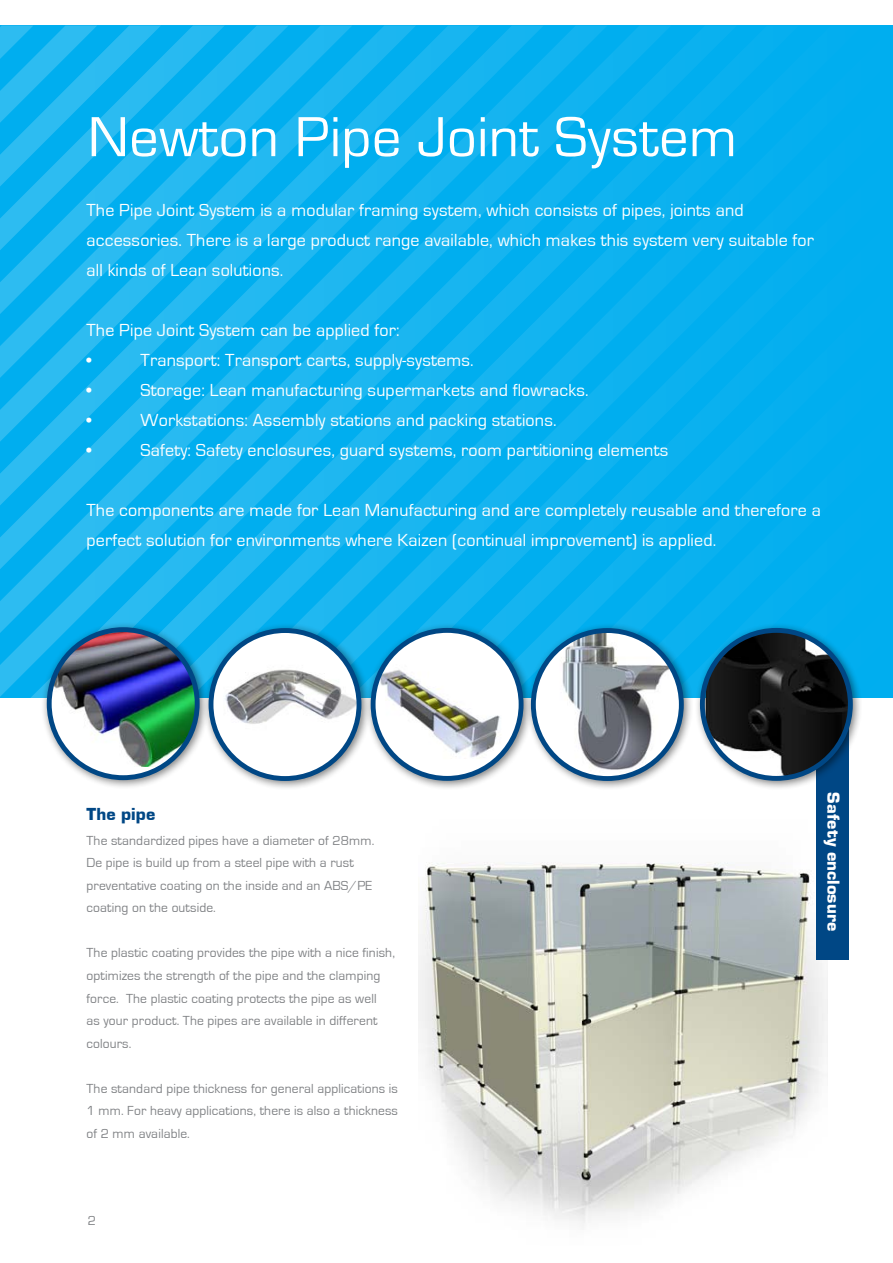
<style>
.page{position:relative;width:893px;height:1263px;background:#fff}
.page>*{position:absolute;margin:0;border:0;box-sizing:border-box;transform-origin:0 0}
.t1{font:58.5px "Eurostile";letter-spacing:.01em;color:#fff}
.t2{font:18px/30px "Eurostile";letter-spacing:.01em;color:#fff}
.t3{font:900 18px "Eurostile";letter-spacing:.01em;color:#fff}
.t4{font:900 18px "Eurostile";letter-spacing:.01em;color:#004785}
.t5{font:13.5px/22.5px "Eurostile";letter-spacing:.01em;color:#808285}
</style>
<div class="page">
<svg style="left:2px;top:26px;width:63px;height:672px;background:#16b4ef"></svg>
<svg style="left:65px;top:26px;width:64px;height:595px;background:#15b4ef"></svg>
<svg style="left:129px;top:26px;width:64px;height:595px;background:#13b4ef"></svg>
<svg style="left:193px;top:26px;width:64px;height:596px;background:#11b3ef"></svg>
<svg style="left:257px;top:26px;width:64px;height:596px;background:#10b2ef"></svg>
<svg style="left:321px;top:26px;width:446px;height:596px;background:#0db1ef"></svg>
<svg style="left:384px;top:64px;width:383px;height:558px;background:#0bb1ef"></svg>
<svg style="left:448px;top:128px;width:319px;height:494px;background:#09b0ef"></svg>
<svg style="left:512px;top:192px;width:255px;height:430px;background:#07b0ef"></svg>
<svg style="left:576px;top:256px;width:191px;height:366px;background:#07b0ef"></svg>
<div style="left:639px;top:319px;width:128px;height:303px;background:#05afef"></div>
<div style="left:703px;top:383px;width:64px;height:239px;background:#05afef"></div>
<div style="left:767px;top:26px;width:126px;height:672px;background:#00aeef"></div>
<div style="left:525px;top:622px;width:169px;height:169px;background:#000;opacity:.5"></div>
<img style="left:533px;top:630px;width:148px;height:148px;border-radius:74px">
<div style="left:531px;top:628px;width:153px;height:153px;border:5px solid #004785;border-radius:50%"></div>
<div style="left:202px;top:622px;width:169px;height:169px;background:#000;opacity:.5"></div>
<svg style="left:211px;top:630px;width:148px;height:148px"></svg>
<img style="left:211px;top:636px;width:148px;height:122px">
<div style="left:209px;top:628px;width:152px;height:153px;border:5px solid #004785;border-radius:50%"></div>
<div style="left:365px;top:622px;width:169px;height:169px;background:#000;opacity:.5"></div>
<img style="left:373px;top:630px;width:148px;height:148px">
<div style="left:371px;top:628px;width:152px;height:153px;border:5px solid #004785;border-radius:50%"></div>
<div style="left:41px;top:621px;width:169px;height:169px;background:#000;opacity:.5"></div>
<svg style="left:49px;top:630px;width:148px;height:148px"></svg>
<img style="left:49px;top:630px;width:148px;height:137px">
<div style="left:47px;top:627px;width:153px;height:153px;border:5px solid #004785;border-radius:50%"></div>
<img style="left:418px;top:862px;width:409px;height:364px">
<div style="left:816px;top:699px;width:33px;height:261px;background:#004785"></div>
<div style="left:694px;top:622px;width:169px;height:169px;background:#000;opacity:.5"></div>
<img style="left:706px;top:630px;width:144px;height:148px">
<div style="left:700px;top:628px;width:153px;height:153px;border:5px solid #004785;border-radius:50%"></div>
<h1 class="t1" style="left:88px;top:105px;width:651px">Newton Pipe Joint System</h1>
<p class="t2" style="left:87px;top:196px;width:729px">The Pipe Joint System is a modular framing system, which consists of pipes, joints and accessories. There is a large product range available, which makes this system very suitable for all kinds of Lean solutions.</p>
<p class="t2" style="left:87px;top:316px;width:315px">The Pipe Joint System can be applied for: •</p>
<p class="t2" style="left:141px;top:346px;width:335px">Transport: Transport carts, supply-systems.</p>
<p class="t2" style="left:87px;top:376px;width:6px">•</p>
<p class="t2" style="left:141px;top:376px;width:449px">Storage: Lean manufacturing supermarkets and flowracks.</p>
<p class="t2" style="left:87px;top:406px;width:6px">•</p>
<p class="t2" style="left:141px;top:406px;width:417px">Workstations: Assembly stations and packing stations.</p>
<p class="t2" style="left:87px;top:436px;width:6px">•</p>
<p class="t2" style="left:141px;top:436px;width:529px">Safety: Safety enclosures, guard systems, room partitioning elements</p>
<p class="t2" style="left:87px;top:496px;width:736px">The components are made for Lean Manufacturing and are completely reusable and therefore a perfect solution for environments where Kaizen (continual improvement) is applied.</p>
<p class="t4" style="left:87px;top:804px;width:70px">The pipe</p>
<p class="t5" style="left:87px;top:829px;width:289px">The standardized pipes have a diameter of 28mm.<br>De pipe is build up from a steel pipe with a rust preventative coating on the inside and an ABS/PE coating on the outside.</p>
<p class="t5" style="left:87px;top:942px;width:310px">The plastic coating provides the pipe with a nice finish, optimizes the strength of the pipe and the clamping force. The plastic coating protects the pipe as well<br>as your product. The pipes are available in different colours.</p>
<p class="t5" style="left:87px;top:1077px;width:313px;text-align:justify">The standard pipe thickness for general applications is 1 mm. For heavy applications, there is also a thickness of 2 mm available.</p>
<p class="t5" style="left:88px;top:1209px;width:10px">2</p>
<p class="t3" style="left:843px;top:792px;width:140px;rotate:90deg">Safety enclosure</p>
</div>
